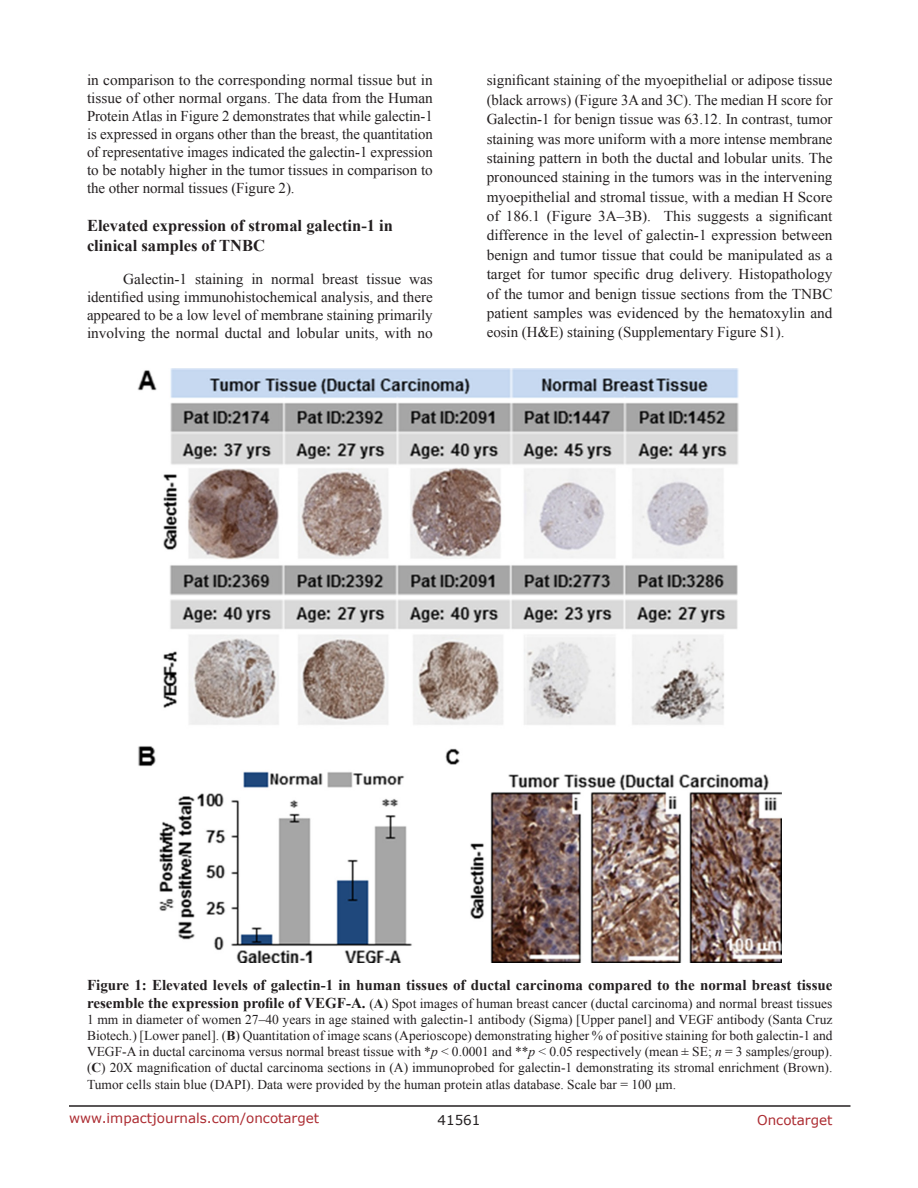
<style>
.page{position:relative;width:918px;height:1188px;background:#fff}
.page>*{position:absolute;margin:0;border:0;box-sizing:border-box;transform-origin:0 0}
.t1{font:700 16.5px/19.8px "Times New Roman";color:#231f20}
.t2{font:15px/19.4px "Times New Roman";color:#231f20;text-align:justify}
.t3{font:700 15px "Times New Roman";color:#231f20}
.t4{font:13.5px/16.2px "Times New Roman";color:#231f20;text-align:justify}
.t5{font:13.5px "Verdana";color:#ac2b31}
.t6{font:13.5px "Verdana";color:#231f20}
.s1{font-weight:700;font-size:15px}
.s2{font-weight:700}
.s3{font-style:italic}
</style>
<div class="page">
<hr style="left:69px;top:1105px;width:781px;height:2px;background:#231f20">
<img style="left:138px;top:368px;width:644px;height:594px">
<p class="t2" style="left:87px;top:71px;width:347px;line-height:18px">in comparison to the corresponding normal tissue but in tissue of other normal organs. The data from the Human Protein Atlas in Figure 2 demonstrates that while galectin-1 is expressed in organs other than the breast, the quantitation of representative images indicated the galectin-1 expression to be notably higher in the tumor tissues in comparison to the other normal tissues (Figure 2).</p>
<p class="t1" style="left:87px;top:215px;width:307px">Elevated expression of stromal galectin-1 in clinical samples of TNBC</p>
<p class="t2" style="left:87px;top:270px;width:347px;line-height:18px;text-indent:36px">Galectin-1 staining in normal breast tissue was identified using immunohistochemical analysis, and there appeared to be a low level of membrane staining primarily involving the normal ductal and lobular units, with no</p>
<p class="t2" style="left:487px;top:70px;width:347px">significant staining of the myoepithelial or adipose tissue (black arrows) (Figure 3A and 3C). The median H score for Galectin-1 for benign tissue was 63.12. In contrast, tumor staining was more uniform with a more intense membrane staining pattern in both the ductal and lobular units. The pronounced staining in the tumors was in the intervening myoepithelial and stromal tissue, with a median H Score of 186.1 (Figure 3A–3B). This suggests a significant difference in the level of galectin-1 expression between benign and tumor tissue that could be manipulated as a target for tumor specific drug delivery. Histopathology of the tumor and benign tissue sections from the TNBC patient samples was evidenced by the hematoxylin and eosin (H&amp;E) staining (Supplementary Figure S1).</p>
<p class="t3" style="left:87px;top:974px;width:747px">Figure 1: Elevated levels of galectin-1 in human tissues of ductal carcinoma compared to the normal breast tissue</p>
<p class="t4" style="left:87px;top:995px;width:747px"><span class="s1">resemble the expression profile of VEGF-A.</span> (<span class="s2">A</span>) Spot images of human breast cancer (ductal carcinoma) and normal breast tissues 1 mm in diameter of women 27–40 years in age stained with galectin-1 antibody (Sigma) [Upper panel] and VEGF antibody (Santa Cruz Biotech.) [Lower panel]. (<span class="s2">B</span>) Quantitation of image scans (Aperioscope) demonstrating higher % of positive staining for both galectin-1 and VEGF-A in ductal carcinoma versus normal breast tissue with *<span class="s3">p</span> &lt; 0.0001 and **<span class="s3">p</span> &lt; 0.05 respectively (mean ± SE; <span class="s3">n</span> = 3 samples/group). (<span class="s2">C</span>) 20X magnification of ductal carcinoma sections in (A) immunoprobed for galectin-1 demonstrating its stromal enrichment (Brown).<br>Tumor cells stain blue (DAPI). Data were provided by the human protein atlas database. Scale bar = 100 μm.</p>
<p class="t5" style="left:69px;top:1109px;width:252px">www.impactjournals.com/oncotarget</p>
<p class="t6" style="left:438px;top:1111px;width:44px">41561</p>
<p class="t5" style="left:757px;top:1111px;width:77px">Oncotarget</p>
</div>
